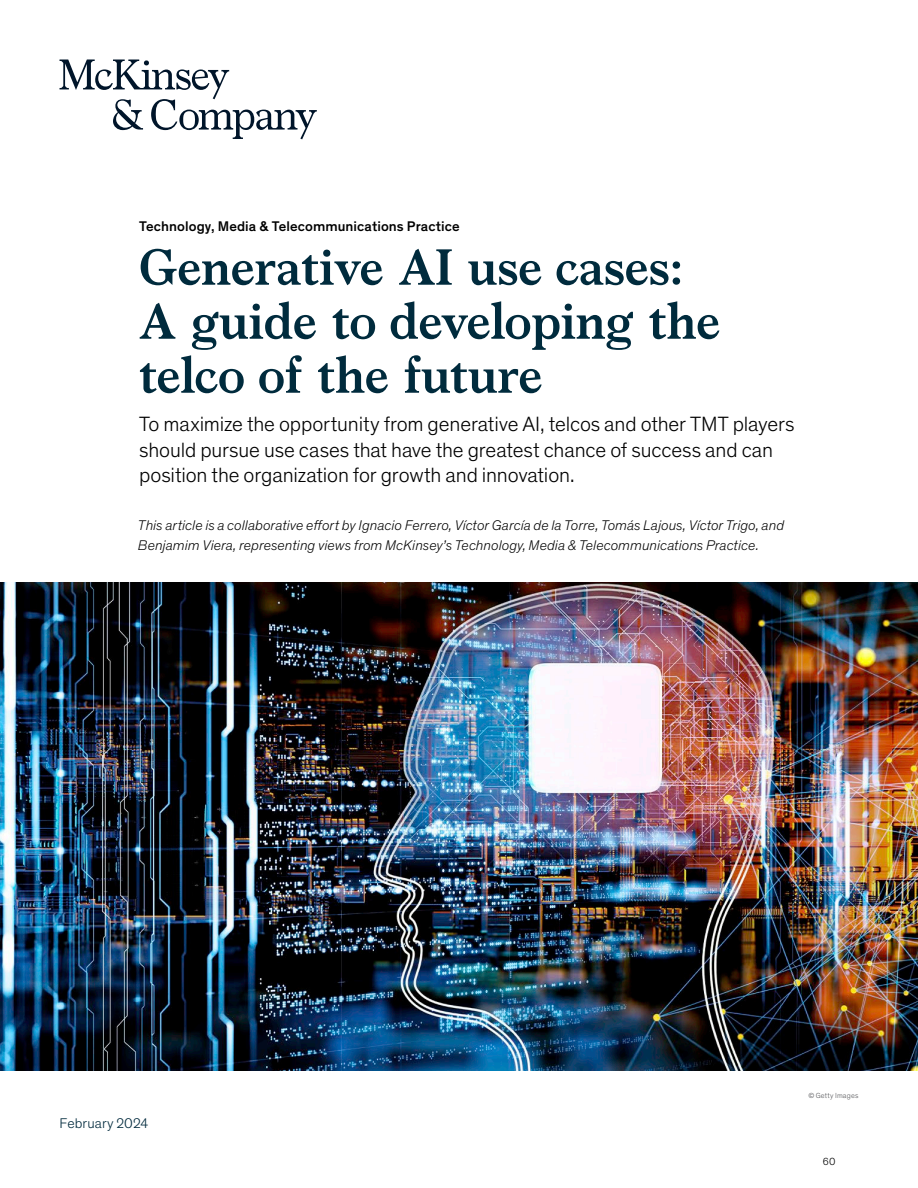
<style>
.page{position:relative;width:918px;height:1188px;background:#fff}
.page>*{position:absolute;margin:0;border:0;box-sizing:border-box;transform-origin:0 0}
.t1{font:700 51px/54px "Bower";color:#002b3d}
.t2{font:300 21px/25.5px "Mc Kinsey Sans";letter-spacing:-.005em;color:#000}
.t3{font:italic 300 14.25px/19.5px "Mc Kinsey Sans";letter-spacing:.005em;color:#000}
.t4{font:500 14.25px "Mc Kinsey Sans";letter-spacing:.005em;color:#000}
.t5{font:300 14.25px "Mc Kinsey Sans";letter-spacing:.005em;color:#002a3d}
.t6{font:300 10.5px "Mc Kinsey Sans";color:#000}
.t7{font:300 7.5px "Mc Kinsey Sans";letter-spacing:.025em;color:#57585b}
</style>
<div class="page">
<img style="left:0;top:582px;width:918px;height:488px">
<svg style="left:60px;top:60px;width:257px;height:79px"></svg>
<p class="t4" style="left:139px;top:215px;width:322px">Technology, Media &amp; Telecommunications Practice</p>
<h1 class="t1" style="left:139px;top:237px;width:583px">Generative AI use cases:<br>A guide to developing the telco of the future</h1>
<h2 class="t2" style="left:139px;top:410px;width:657px">To maximize the opportunity from generative AI, telcos and other TMT players should pursue use cases that have the greatest chance of success and can position the organization for growth and innovation.</h2>
<p class="t3" style="left:138px;top:515px;width:648px">This article is a collaborative effort by Ignacio Ferrero, Víctor García de la Torre, Tomás Lajous, Víctor Trigo, and<br>Benjamim Viera, representing views from McKinsey’s Technology, Media &amp; Telecommunications Practice.</p>
<p class="t5" style="left:60px;top:1113px;width:90px">February 2024</p>
<p class="t7" style="left:808px;top:1090px;width:52px">© Getty Images</p>
<p class="t6" style="left:823px;top:1154px;width:14px">60</p>
</div>
